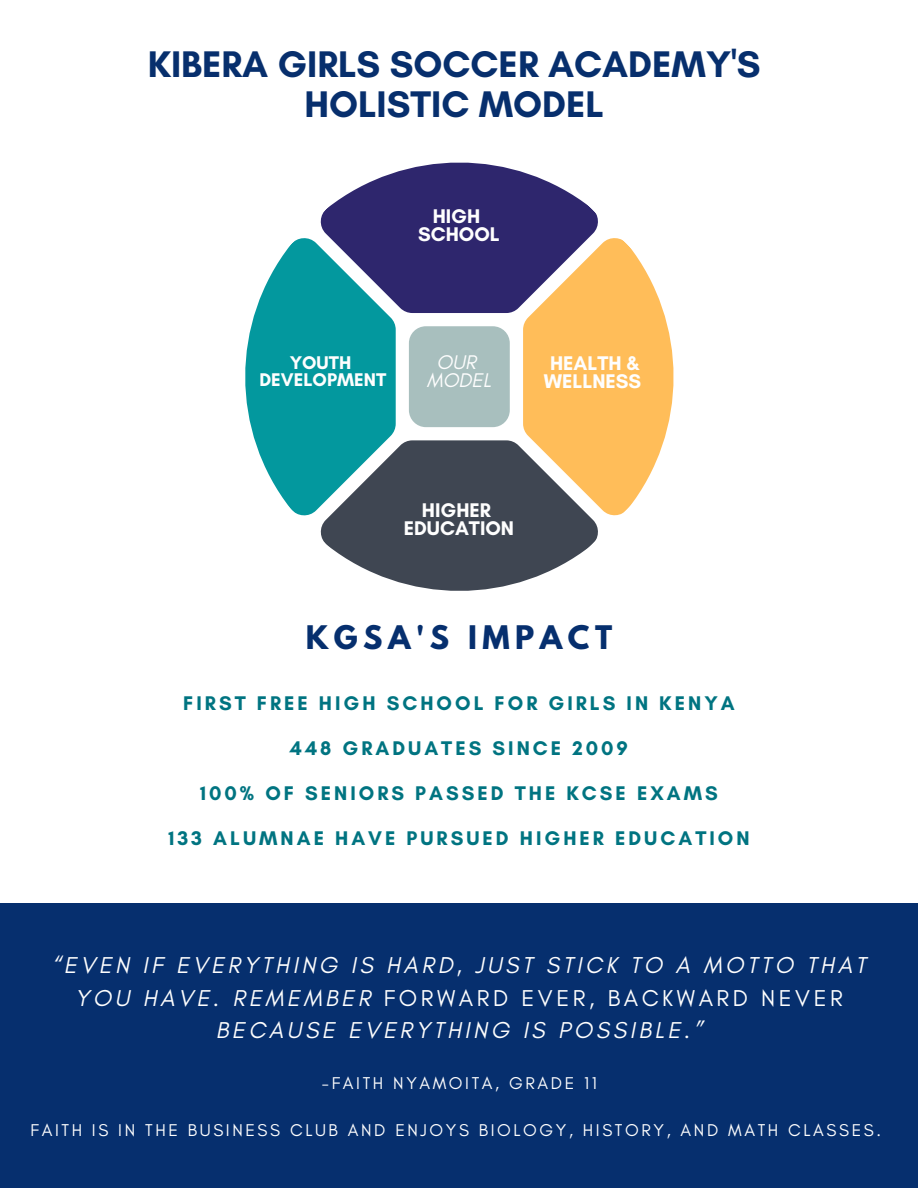
<style>
.page{position:relative;width:918px;height:1188px;background:#fff}
.page>*{position:absolute;margin:0;border:0;box-sizing:border-box;transform-origin:0 0}
.t1{font:700 37.8px/39.9px "Glacial Indifference";color:#072f6d;text-align:center}
.t2{font:700 28.8px "League Spartan";letter-spacing:.19em;color:#062f6e}
.t3{font:italic 23.4px/32.7px "Glacial Indifference";letter-spacing:.15em;color:#fefefe;text-align:center}
.t4{font:700 20.1px "Glacial Indifference";letter-spacing:.15em;color:#007481}
.t5{font:700 20.1px/18.3px "Glacial Indifference";color:#fefefe;text-align:center}
.t6{font:italic 20.1px/18px "Glacial Indifference";color:#fefefe;text-align:center}
.t7{font:700 18.75px/17.2px "Glacial Indifference";color:#fefefe;text-align:center}
.t8{font:17.4px "Glacial Indifference";letter-spacing:.15em;color:#fefefe}
.s1{font-style:normal}
</style>
<div class="page">
<svg style="left:523px;top:238px;width:151px;height:278px;fill:#ffbd59"></svg>
<svg style="left:320px;top:162px;width:286px;height:205px;fill:#2e266d"></svg>
<svg style="left:245px;top:230px;width:205px;height:286px;fill:#03989e"></svg>
<svg style="left:313px;top:386px;width:293px;height:205px;fill:#3f4652"></svg>
<div style="left:409px;top:326px;width:101px;height:101px;background:#a8bfbe;border-radius:17px"></div>
<div style="left:0;top:904px;width:918px;height:284px;background:#062f6e"></div>
<h4 class="t1" style="left:148px;top:44px;width:614px">KIBERA GIRLS SOCCER ACADEMY'S<br>HOLISTIC MODEL</h4>
<h4 class="t5" style="left:418px;top:207px;width:83px">HIGH<br>SCHOOL</h4>
<h4 class="t7" style="left:259px;top:353px;width:128px">YOUTH<br>DEVELOPMENT</h4>
<h4 class="t6" style="left:427px;top:353px;width:66px">OUR<br>MODEL</h4>
<h2 class="t5" style="left:544px;top:353px;width:99px">HEALTH &amp;<br>WELLNESS</h2>
<h4 class="t5" style="left:404px;top:501px;width:112px">HIGHER<br>EDUCATION</h4>
<h5 class="t2" style="left:306px;top:623px;width:308px">KGSA'S IMPACT</h5>
<h1 class="t4" style="left:183px;top:691px;width:553px">FIRST FREE HIGH SCHOOL FOR GIRLS IN KENYA</h1>
<p class="t4" style="left:290px;top:736px;width:340px">448 GRADUATES SINCE 2009</p>
<h4 class="t4" style="left:200px;top:781px;width:519px">100% OF SENIORS PASSED THE KCSE EXAMS</h4>
<h4 class="t4" style="left:168px;top:826px;width:583px">133 ALUMNAE HAVE PURSUED HIGHER EDUCATION</h4>
<h4 class="t3" style="left:52px;top:948px;width:815px">“EVEN IF EVERYTHING IS HARD, JUST STICK TO A MOTTO THAT<br>YOU HAVE. REMEMBER <span class="s1">FORWARD EVER, BACKWARD NEVER<br></span>BECAUSE EVERYTHING IS POSSIBLE.”</h4>
<h3 class="t8" style="left:322px;top:1072px;width:276px">-FAITH NYAMOITA, GRADE 11</h3>
<p class="t8" style="left:30px;top:1120px;width:852px">FAITH IS IN THE BUSINESS CLUB AND ENJOYS BIOLOGY, HISTORY, AND MATH CLASSES.</p>
</div>
